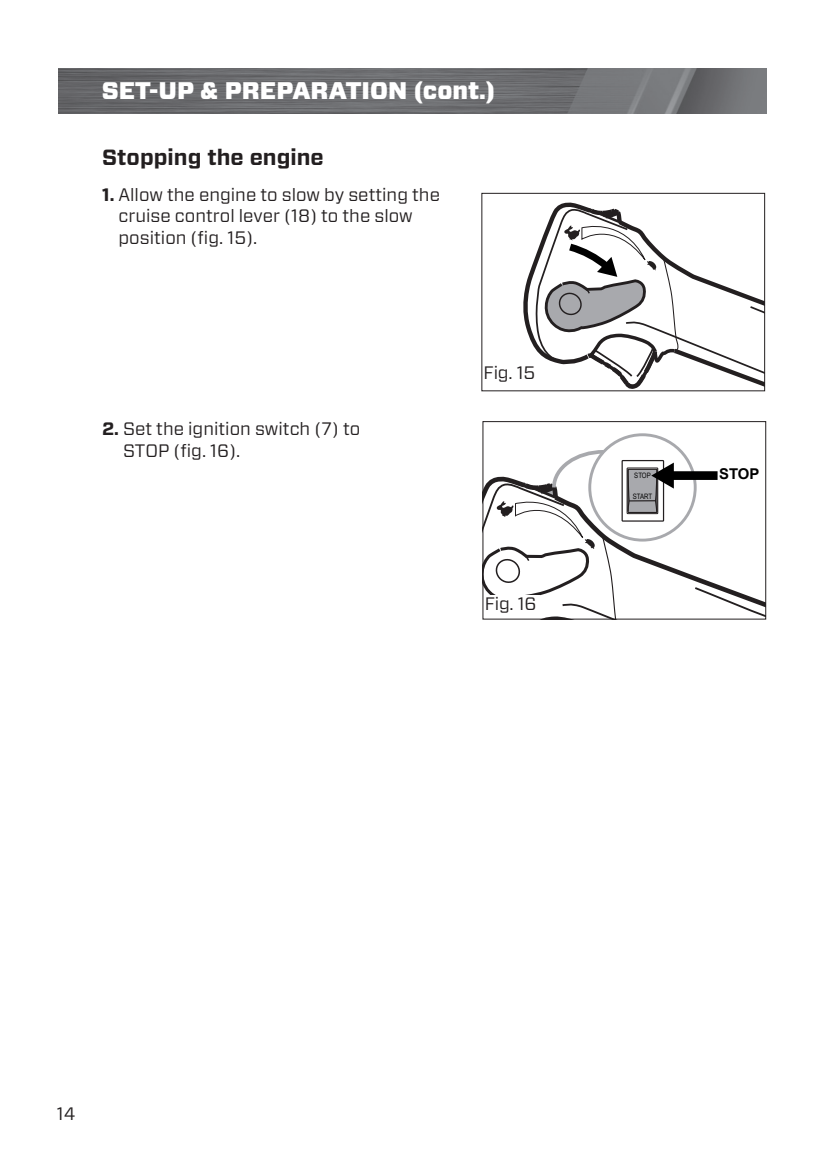
<style>
.page{position:relative;width:823px;height:1157px;background:#fff}
.page>*{position:absolute;margin:0;border:0;box-sizing:border-box;transform-origin:0 0}
.t1{font:900 24px "Vitesse Sans";color:#fff}
.t2{font:700 22px "Vitesse Sans";color:#231f20}
.t3{font:18px/21.6px "Vitesse Sans";color:#231f20}
.t4{font:700 14.8px "Arial";color:#000}
.t5{font:7.4px "Arial Narrow";color:#000}
.s1{font-weight:700}
</style>
<div class="page">
<img style="left:59px;top:68px;width:706px;height:45px">
<svg style="left:523px;top:202px;width:239px;height:187px"></svg>
<div style="left:481px;top:193px;width:283px;height:198px;border:1px solid #231f20"></div>
<div style="left:483px;top:364px;width:55px;height:23px;background:#fff"></div>
<svg style="left:484px;top:448px;width:279px;height:169px"></svg>
<div style="left:482px;top:421px;width:283px;height:198px;border:1px solid #231f20"></div>
<div style="left:484px;top:595px;width:56px;height:23px;background:#fff"></div>
<h1 class="t1" style="left:102px;top:75px;width:394px">SET-UP &amp; PREPARATION (cont.)</h1>
<p class="t2" style="left:102px;top:143px;width:223px">Stopping the engine</p>
<p class="t3" style="left:118px;top:183px;width:323px;text-indent:-16px"><span class="s1">1.</span> Allow the engine to slow by setting the cruise control lever (18) to the slow position (fig. 15).</p>
<p class="t3" style="left:123px;top:418px;width:238px;text-indent:-21px"><span class="s1">2.</span> Set the ignition switch (7) to<br>STOP (fig. 16).</p>
<p class="t3" style="left:483px;top:362px;width:53px">Fig. 15</p>
<p class="t3" style="left:484px;top:593px;width:53px">Fig. 16</p>
<p class="t5" style="left:634px;top:470px;width:18px">STOP</p>
<p class="t4" style="left:718px;top:463px;width:42px">STOP</p>
<p class="t5" style="left:632px;top:491px;width:21px">START</p>
<p class="t3" style="left:57px;top:1103px;width:20px">14</p>
</div>
